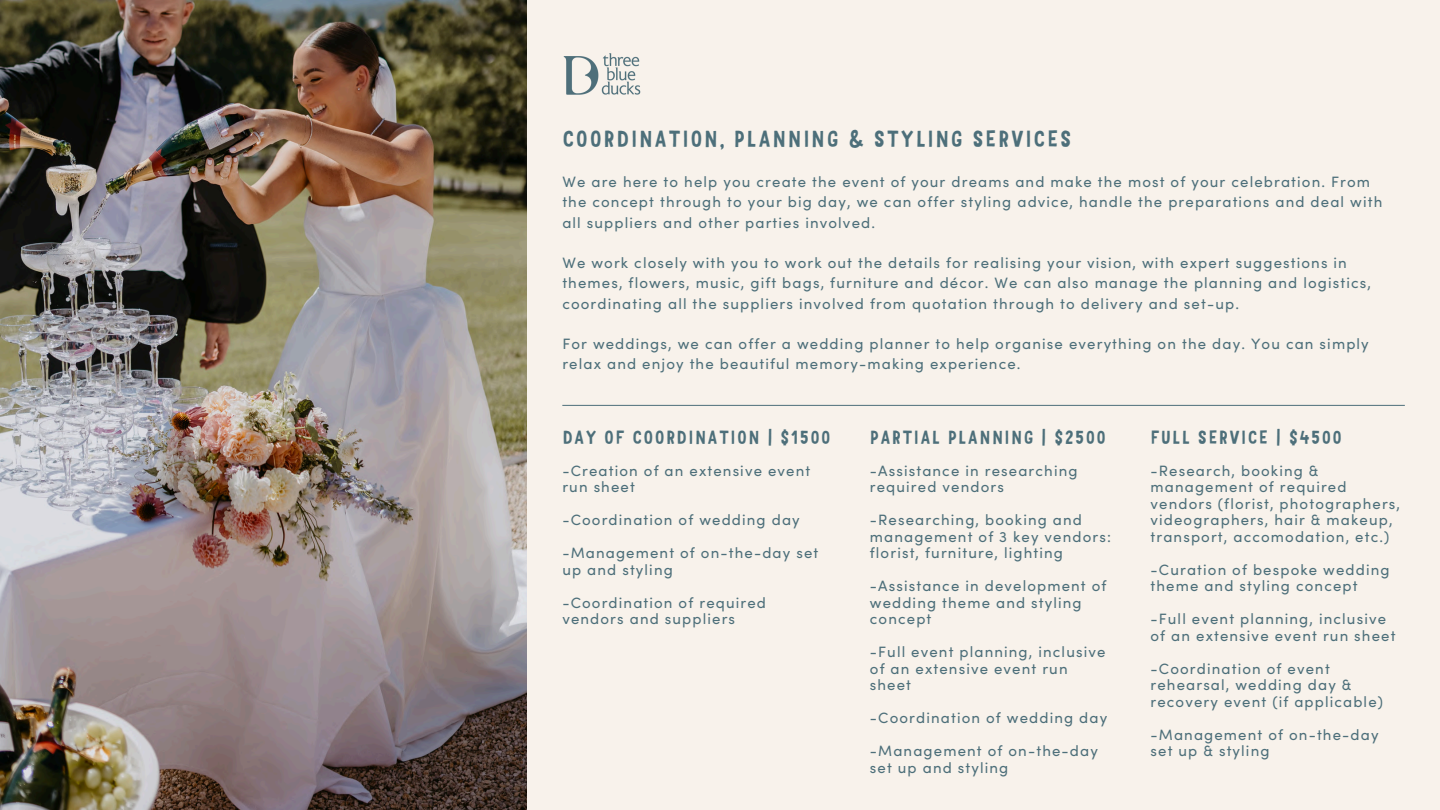
<style>
.page{position:relative;width:1440px;height:810px;background:#f8f2eb}
.page>*{position:absolute;margin:0;border:0;box-sizing:border-box;transform-origin:0 0}
.t1{font:22px "Mr Dodo";letter-spacing:.075em;color:#4d6f7a}
.t2{font:18px "Mr Dodo";letter-spacing:.075em;color:#4d6f7a}
.t3{font:15px/16.5px "Sofia Pro";letter-spacing:.075em;color:#4d6f7a}
</style>
<div class="page">
<hr style="left:562px;top:405px;width:843px;height:1px;background:#4d6f7a">
<img style="left:0;top:0;width:526px;height:810px">
<img style="left:563px;top:53px;width:78px;height:42px">
<p class="t1" style="left:562px;top:124px;width:511px">COORDINATION, PLANNING &amp; STYLING SERVICES</p>
<h1 class="t3" style="left:562px;top:173px;width:821px;line-height:20.2px">We are here to help you create the event of your dreams and make the most of your celebration. From the concept through to your big day, we can offer styling advice, handle the preparations and deal with all suppliers and other parties involved.</h1>
<p class="t3" style="left:562px;top:254px;width:810px;line-height:20.2px">We work closely with you to work out the details for realising your vision, with expert suggestions in themes, flowers, music, gift bags, furniture and décor. We can also manage the planning and logistics, coordinating all the suppliers involved from quotation through to delivery and set-up.</p>
<p class="t3" style="left:562px;top:335px;width:808px;line-height:20.2px">For weddings, we can offer a wedding planner to help organise everything on the day. You can simply relax and enjoy the beautiful memory-making experience.</p>
<p class="t2" style="left:562px;top:425px;width:270px">DAY OF COORDINATION | $1500</p>
<p class="t3" style="left:562px;top:464px;width:249px">-Creation of an extensive event run sheet</p>
<p class="t3" style="left:562px;top:513px;width:239px">-Coordination of wedding day</p>
<p class="t3" style="left:562px;top:546px;width:258px">-Management of on-the-day set up and styling</p>
<p class="t3" style="left:562px;top:596px;width:205px">-Coordination of required vendors and suppliers</p>
<p class="t2" style="left:870px;top:425px;width:238px">PARTIAL PLANNING | $2500</p>
<p class="t3" style="left:870px;top:464px;width:209px">-Assistance in researching required vendors</p>
<p class="t3" style="left:870px;top:513px;width:243px">-Researching, booking and management of 3 key vendors: florist, furniture, lighting</p>
<p class="t3" style="left:870px;top:579px;width:238px">-Assistance in development of wedding theme and styling concept</p>
<p class="t3" style="left:870px;top:645px;width:237px">-Full event planning, inclusive of an extensive event run sheet</p>
<p class="t3" style="left:870px;top:711px;width:239px">-Coordination of wedding day</p>
<h2 class="t3" style="left:870px;top:744px;width:230px">-Management of on-the-day set up and styling</h2>
<p class="t2" style="left:1151px;top:425px;width:193px">FULL SERVICE | $4500</p>
<p class="t3" style="left:1151px;top:464px;width:251px">-Research, booking &amp; management of required vendors (florist, photographers, videographers, hair &amp; makeup, transport, accomodation, etc.)</p>
<p class="t3" style="left:1151px;top:563px;width:241px">-Curation of bespoke wedding theme and styling concept</p>
<p class="t3" style="left:1151px;top:612px;width:246px">-Full event planning, inclusive of an extensive event run sheet</p>
<p class="t3" style="left:1151px;top:662px;width:234px">-Coordination of event rehearsal, wedding day &amp; recovery event (if applicable)</p>
<p class="t3" style="left:1151px;top:728px;width:230px">-Management of on-the-day set up &amp; styling</p>
</div>
